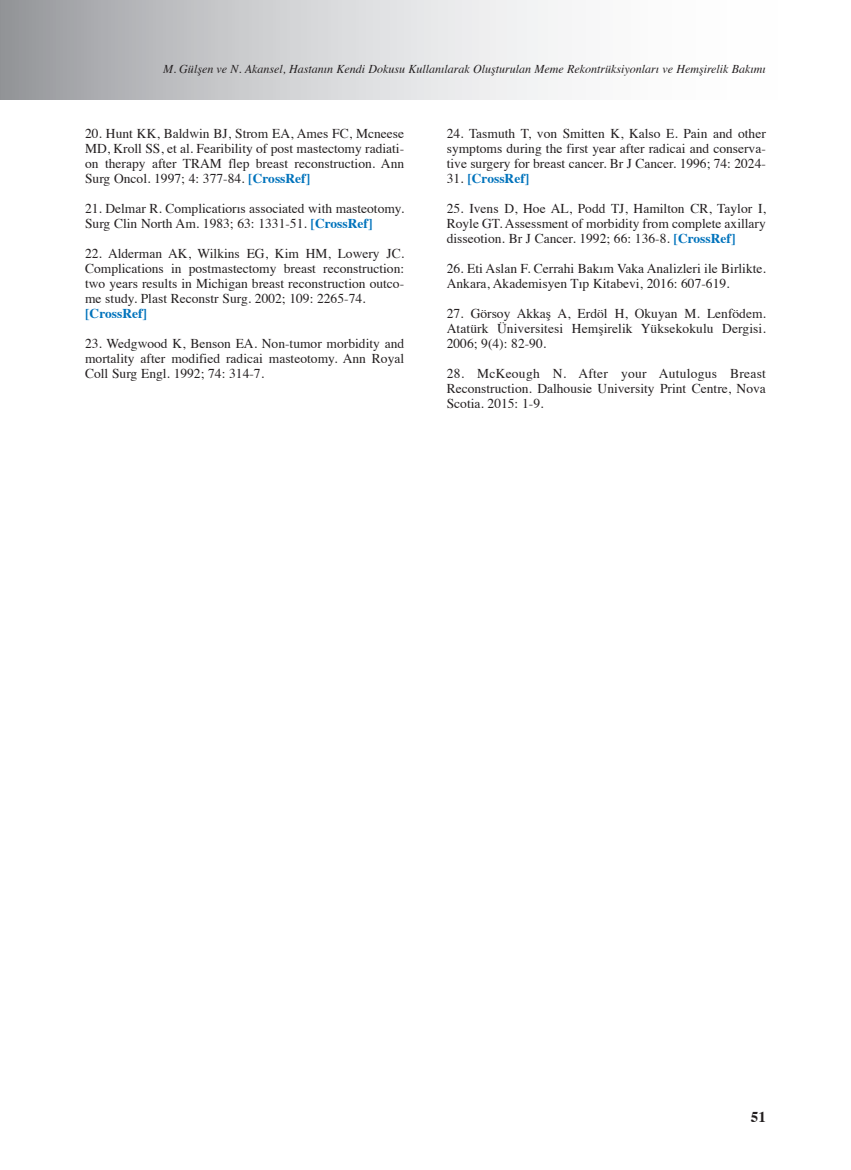
<style>
.page{position:relative;width:851px;height:1170px;background:#fff}
.page>*{position:absolute;margin:0;border:0;box-sizing:border-box;transform-origin:0 0}
.t1{font:700 15px "Times";color:#231f20}
.t2{font:13.5px/15px "Times";color:#231f20;text-align:justify}
.t3{font:700 13.5px "Times";color:#0073bc}
.t4{font:italic 12px "Times";color:#231f20}
.s1{font-weight:700;color:#0073bc}
.s2{font-weight:400;color:#231f20}
</style>
<div class="page">
<svg style="left:0;top:0;width:558px;height:100px;background:#cccdcf"></svg>
<p class="t4" style="left:163px;top:58px;width:604px">M. Gülşen ve N. Akansel, Hastanın Kendi Dokusu Kullanılarak Oluşturulan Meme Rekontrüksiyonları ve Hemşirelik Bakımı</p>
<p class="t2" style="left:85px;top:124px;width:320px">20. Hunt KK, Baldwin BJ, Strom EA, Ames FC, Mcneese MD, Kroll SS, et al. Fearibility of post mastectomy radiati&shy;on therapy after TRAM flep breast reconstruction. Ann Surg Oncol. 1997; 4: 377-84. <span class="s1">[CrossRef]</span></p>
<p class="t2" style="left:85px;top:199px;width:320px">21. Delmar R. Complicatiorıs associated with masteotomy.<br>Surg Clin North Am. 1983; 63: 1331-51. <span class="s1">[CrossRef]</span></p>
<p class="t2" style="left:85px;top:244px;width:320px">22. Alderman AK, Wilkins EG, Kim HM, Lowery JC.<br>Complications in postmastectomy breast reconstruction: two years results in Michigan breast reconstruction outco&shy;me study. Plast Reconstr Surg. 2002; 109: 2265-74.</p>
<p class="t3" style="left:85px;top:300px;width:63px">[CrossRef]</p>
<p class="t2" style="left:85px;top:334px;width:320px">23. Wedgwood K, Benson EA. Non-tumor morbidity and mortality after modified radicai masteotomy. Ann Royal Coll Surg Engl. 1992; 74: 314-7.</p>
<p class="t2" style="left:446px;top:124px;width:320px">24. Tasmuth T, von Smitten K, Kalso E. Pain and other symptoms during the first year after radicai and conserva&shy;tive surgery for breast cancer. Br J Cancer. 1996; 74: 2024-</p>
<p class="t3" style="left:446px;top:165px;width:84px"><span class="s2">31.</span> [CrossRef]</p>
<p class="t2" style="left:446px;top:199px;width:320px">25. Ivens D, Hoe AL, Podd TJ, Hamilton CR, Taylor I, Royle GT. Assessment of morbidity from complete axillary disseotion. Br J Cancer. 1992; 66: 136-8. <span class="s1">[CrossRef]</span></p>
<p class="t2" style="left:446px;top:259px;width:320px">26. Eti Aslan F. Cerrahi Bakım Vaka Analizleri ile Birlikte.<br>Ankara, Akademisyen Tıp Kitabevi, 2016: 607-619.</p>
<p class="t2" style="left:446px;top:304px;width:320px">27. Görsoy Akkaş A, Erdöl H, Okuyan M. Lenfödem.<br>Atatürk Üniversitesi Hemşirelik Yüksekokulu Dergisi.<br>2006; 9(4): 82-90.</p>
<p class="t2" style="left:446px;top:364px;width:320px">28. McKeough N. After your Autulogus Breast Reconstruction. Dalhousie University Print Centre, Nova Scotia. 2015: 1-9.</p>
<p class="t1" style="left:750px;top:1102px;width:16px">51</p>
</div>
